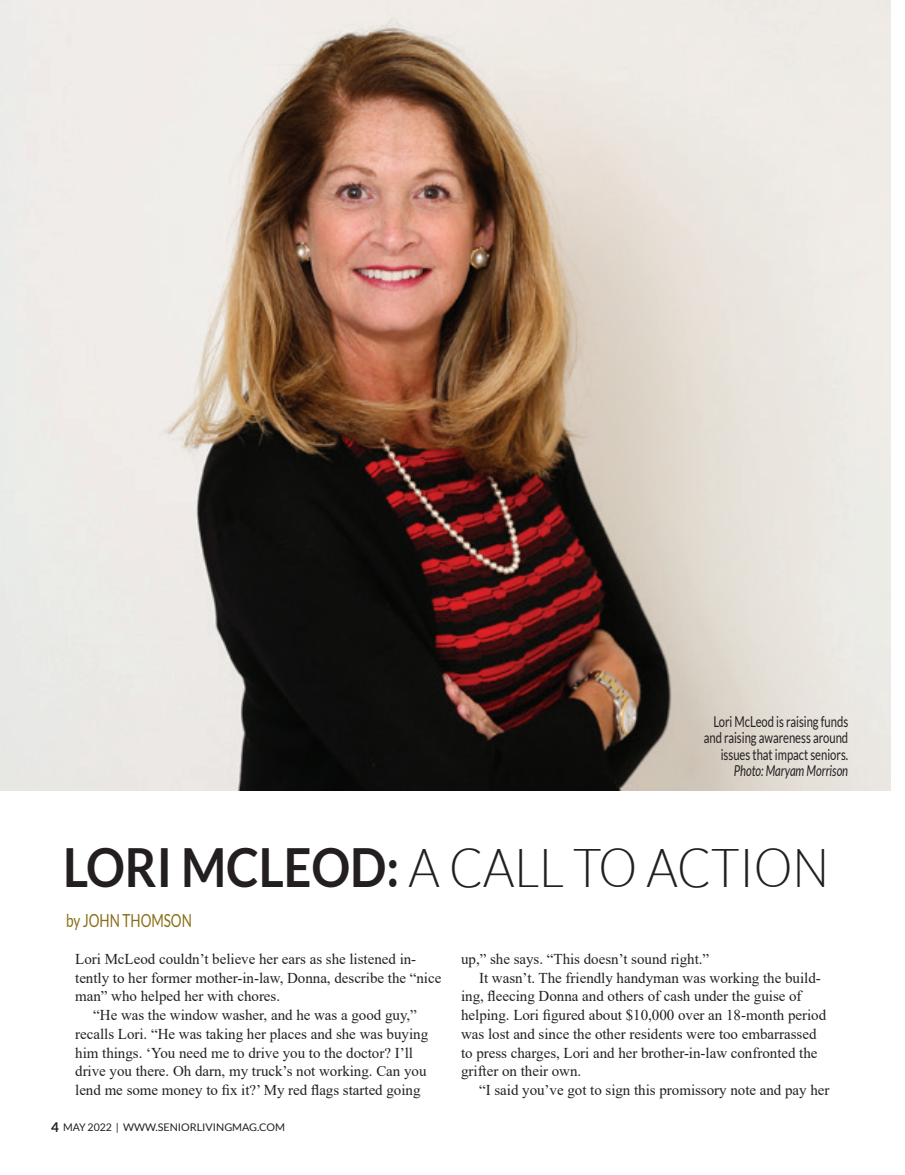
<style>
.page{position:relative;width:905px;height:1175px;background:#fff}
.page>*{position:absolute;margin:0;border:0;box-sizing:border-box;transform-origin:0 0}
.t1{font:300 54px "Lato";color:#231f20;scale:.9 1}
.t2{font:18px "Lato";color:#896e16;scale:.75 1}
.t3{font:15px "Times New Roman";color:#231f20}
.t4{font:15px/16.5px "Lato";color:#231f20;text-align:right;scale:.75 1}
.t5{font:italic 15px "Lato";color:#231f20;scale:.75 1}
.t6{font:10.5px "Lato";color:#231f20;scale:.8 1}
.s1{font-weight:700}
.s2{font-weight:700;font-size:13.5px}
</style>
<div class="page">
<img style="left:0;top:0;width:890px;height:790px">
<p class="t4" style="left:703px;top:713px;width:194px">Lori McLeod is raising funds and raising awareness around issues that impact seniors.</p>
<p class="t5" style="left:733px;top:762px;width:154px">Photo: Maryam Morrison</p>
<h1 class="t1" style="left:63px;top:838px;width:852px"><span class="s1">LORI MCLEOD:</span> A CALL TO ACTION</h1>
<p class="t2" style="left:66px;top:910px;width:169px">by JOHN THOMSON</p>
<p class="t3" style="left:75px;top:948px;width:342px">Lori McLeod couldn’t believe her ears as she listened in-</p>
<p class="t3" style="left:75px;top:967px;width:368px">tently to her former mother-in-law, Donna, describe the “nice</p>
<p class="t3" style="left:75px;top:985px;width:206px">man” who helped her with chores.</p>
<p class="t3" style="left:93px;top:1004px;width:325px">“He was the window washer, and he was a good guy,”</p>
<p class="t3" style="left:75px;top:1023px;width:354px">recalls Lori. “He was taking her places and she was buying</p>
<p class="t3" style="left:75px;top:1042px;width:339px">him things. ‘You need me to drive you to the doctor? I’ll</p>
<p class="t3" style="left:75px;top:1060px;width:353px">drive you there. Oh darn, my truck’s not working. Can you</p>
<p class="t3" style="left:75px;top:1079px;width:347px">lend me some money to fix it?’ My red flags started going</p>
<p class="t3" style="left:461px;top:948px;width:250px">up,” she says. “This doesn’t sound right.”</p>
<p class="t3" style="left:479px;top:967px;width:343px">It wasn’t. The friendly handyman was working the build-</p>
<p class="t3" style="left:461px;top:985px;width:342px">ing, fleecing Donna and others of cash under the guise of</p>
<p class="t3" style="left:461px;top:1004px;width:366px">helping. Lori figured about $10,000 over an 18-month period</p>
<p class="t3" style="left:461px;top:1023px;width:357px">was lost and since the other residents were too embarrassed</p>
<p class="t3" style="left:461px;top:1042px;width:358px">to press charges, Lori and her brother-in-law confronted the</p>
<p class="t3" style="left:461px;top:1060px;width:122px">grifter on their own.</p>
<p class="t3" style="left:479px;top:1079px;width:352px">“I said you’ve got to sign this promissory note and pay her</p>
<p class="t6" style="left:51px;top:1121px;width:294px"><span class="s2">4</span>6 MAY 2022 | WWW.SENIORLIVINGMAG.COM</p>
</div>
